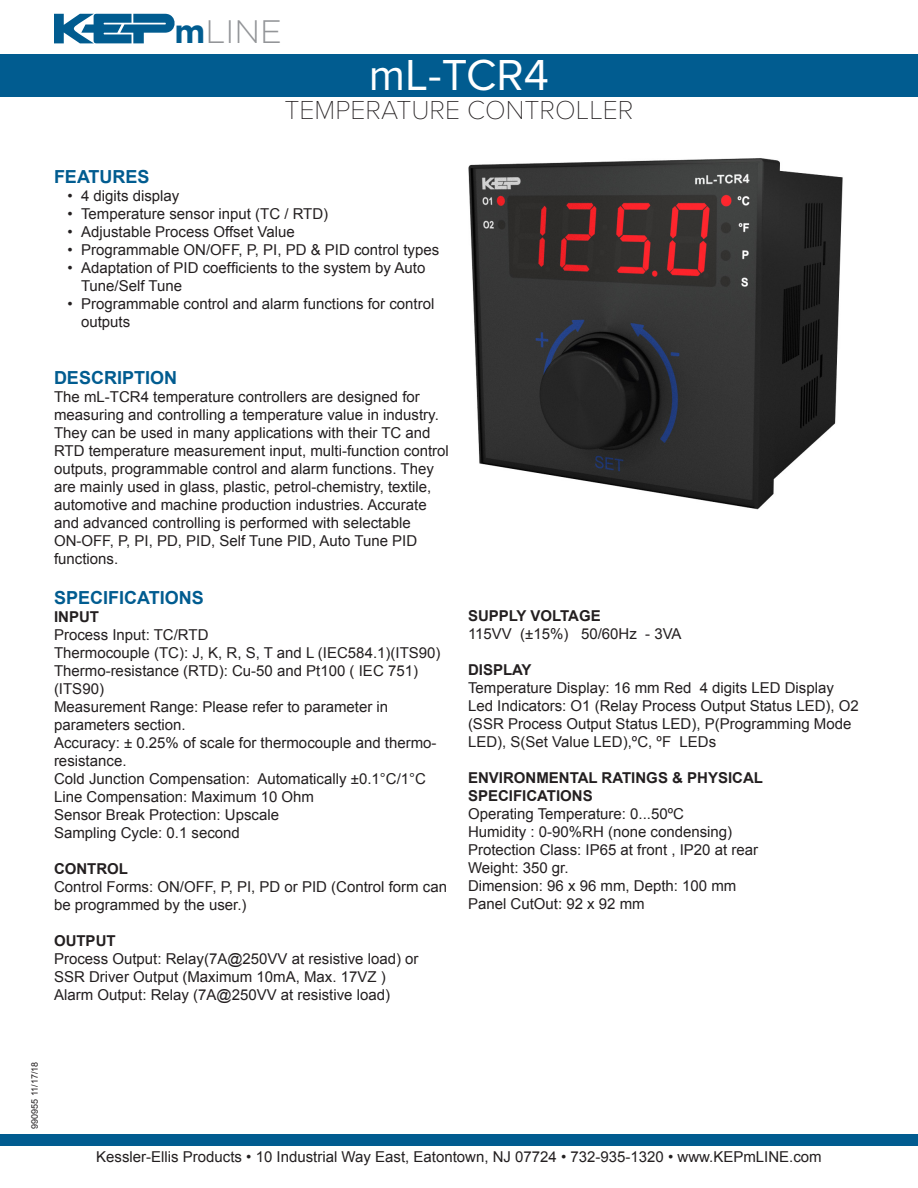
<style>
.page{position:relative;width:918px;height:1188px;background:#fff}
.page>*{position:absolute;margin:0;border:0;box-sizing:border-box;transform-origin:0 0}
.t1{font:45px "Proxima Nova";color:#fff}
.t2{font:300 32.55px "Gotham";color:#939598}
.t3{font:100 27px "Proxima Nova T";color:#231f20}
.Heading-blue{font:700 18px "Arial";color:#015c90}
.t4{font:15px/18px "Arial";color:#231f20}
.t5{font:700 15px/18px "Arial";color:#231f20}
.t6{font:9px "Arial";color:#231f20}
.s1{font-weight:700;color:#015c90}
</style>
<div class="page">
<div style="left:0;top:1134px;width:918px;height:12px;background:#015c90"></div>
<img style="left:468px;top:158px;width:375px;height:352px">
<div style="left:0;top:54px;width:918px;height:42px;background:#015c90"></div>
<svg style="left:54px;top:14px;width:121px;height:29px"></svg>
<p class="t2" style="left:175px;top:11px;width:109px"><span class="s1">m</span>LINE</p>
<p class="t1" style="left:369px;top:48px;width:182px">mL-TCR4</p>
<p class="t3" style="left:284px;top:90px;width:351px">TEMPERATURE CONTROLLER</p>
<p class="Heading-blue" style="left:54px;top:164px;width:97px">FEATURES</p>
<p class="t4" style="left:68px;top:186px;width:113px">• 4 digits display</p>
<p class="t4" style="left:68px;top:204px;width:262px">• Temperature sensor input (TC / RTD)</p>
<p class="t4" style="left:68px;top:222px;width:229px">• Adjustable Process Offset Value</p>
<p class="t4" style="left:68px;top:240px;width:373px">• Programmable ON/OFF, P, PI, PD &amp; PID control types</p>
<p class="t4" style="left:81px;top:258px;width:346px;text-indent:-14px">• Adaptation of PID coefficients to the system by Auto<br>Tune/Self Tune</p>
<p class="t4" style="left:81px;top:294px;width:355px;text-indent:-14px">• Programmable control and alarm functions for control outputs</p>
<p class="Heading-blue" style="left:54px;top:366px;width:125px">DESCRIPTION</p>
<p class="t4" style="left:54px;top:388px;width:396px">The mL-TCR4 temperature controllers are designed for measuring and controlling a temperature value in industry.<br>They can be used in many applications with their TC and RTD temperature measurement input, multi-function control outputs, programmable control and alarm functions. They are mainly used in glass, plastic, petrol-chemistry, textile, automotive and machine production industries. Accurate and advanced controlling is performed with selectable ON-OFF, P, PI, PD, PID, Self Tune PID, Auto Tune PID functions.</p>
<p class="Heading-blue" style="left:54px;top:586px;width:151px">SPECIFICATIONS</p>
<p class="t5" style="left:54px;top:608px;width:46px">INPUT</p>
<p class="t4" style="left:54px;top:626px;width:156px">Process Input: TC/RTD</p>
<p class="t4" style="left:54px;top:644px;width:388px">Thermocouple (TC): J, K, R, S, T and L (IEC584.1)(ITS90)</p>
<p class="t4" style="left:54px;top:662px;width:366px">Thermo-resistance (RTD): Cu-50 and Pt100 ( IEC 751) (ITS90)</p>
<p class="t4" style="left:54px;top:698px;width:336px">Measurement Range: Please refer to parameter in parameters section.</p>
<p class="t4" style="left:54px;top:734px;width:384px">Accuracy: ± 0.25% of scale for thermocouple and thermo&shy;resistance.</p>
<p class="t4" style="left:54px;top:770px;width:374px">Cold Junction Compensation: Automatically ±0.1°C/1°C</p>
<p class="t4" style="left:54px;top:788px;width:262px">Line Compensation: Maximum 10 Ohm</p>
<p class="t4" style="left:54px;top:806px;width:227px">Sensor Break Protection: Upscale</p>
<p class="t4" style="left:54px;top:824px;width:187px">Sampling Cycle: 0.1 second</p>
<p class="t5" style="left:54px;top:860px;width:76px">CONTROL</p>
<p class="t4" style="left:54px;top:878px;width:395px">Control Forms: ON/OFF, P, PI, PD or PID (Control form can be programmed by the user.)</p>
<p class="t5" style="left:54px;top:932px;width:63px">OUTPUT</p>
<p class="t4" style="left:54px;top:950px;width:366px">Process Output: Relay(7A@250VV at resistive load) or<br>SSR Driver Output (Maximum 10mA, Max. 17VZ )</p>
<p class="t4" style="left:54px;top:986px;width:338px">Alarm Output: Relay (7A@250VV at resistive load)</p>
<p class="t5" style="left:468px;top:607px;width:134px">SUPPLY VOLTAGE</p>
<p class="t4" style="left:468px;top:625px;width:215px">115VV (±15%) 50/60Hz - 3VA</p>
<p class="t5" style="left:468px;top:661px;width:65px">DISPLAY</p>
<p class="t4" style="left:468px;top:679px;width:367px">Temperature Display: 16 mm Red 4 digits LED Display</p>
<p class="t4" style="left:468px;top:697px;width:393px">Led Indicators: O1 (Relay Process Output Status LED), O2 (SSR Process Output Status LED), P(Programming Mode<br>LED), S(Set Value LED),ºC, ºF LEDs</p>
<p class="t5" style="left:468px;top:769px;width:297px">ENVIRONMENTAL RATINGS &amp; PHYSICAL<br>SPECIFICATIONS</p>
<p class="t4" style="left:468px;top:805px;width:218px">Operating Temperature: 0...50ºC</p>
<p class="t4" style="left:468px;top:823px;width:266px">Humidity : 0-90%RH (none condensing)</p>
<p class="t4" style="left:468px;top:841px;width:292px">Protection Class: IP65 at front , IP20 at rear</p>
<p class="t4" style="left:468px;top:859px;width:102px">Weight: 350 gr.</p>
<p class="t4" style="left:468px;top:877px;width:270px">Dimension: 96 x 96 mm, Depth: 100 mm</p>
<p class="t4" style="left:468px;top:895px;width:178px">Panel CutOut: 92 x 92 mm</p>
<p class="t6" style="left:29px;top:1129px;width:68px;rotate:-90deg">990955 11/17/18</p>
<p class="t4" style="left:96px;top:1148px;width:727px">Kessler-Ellis Products • 10 Industrial Way East, Eatontown, NJ 07724 • 732-935-1320 • www.KEPmLINE.com</p>
</div>
